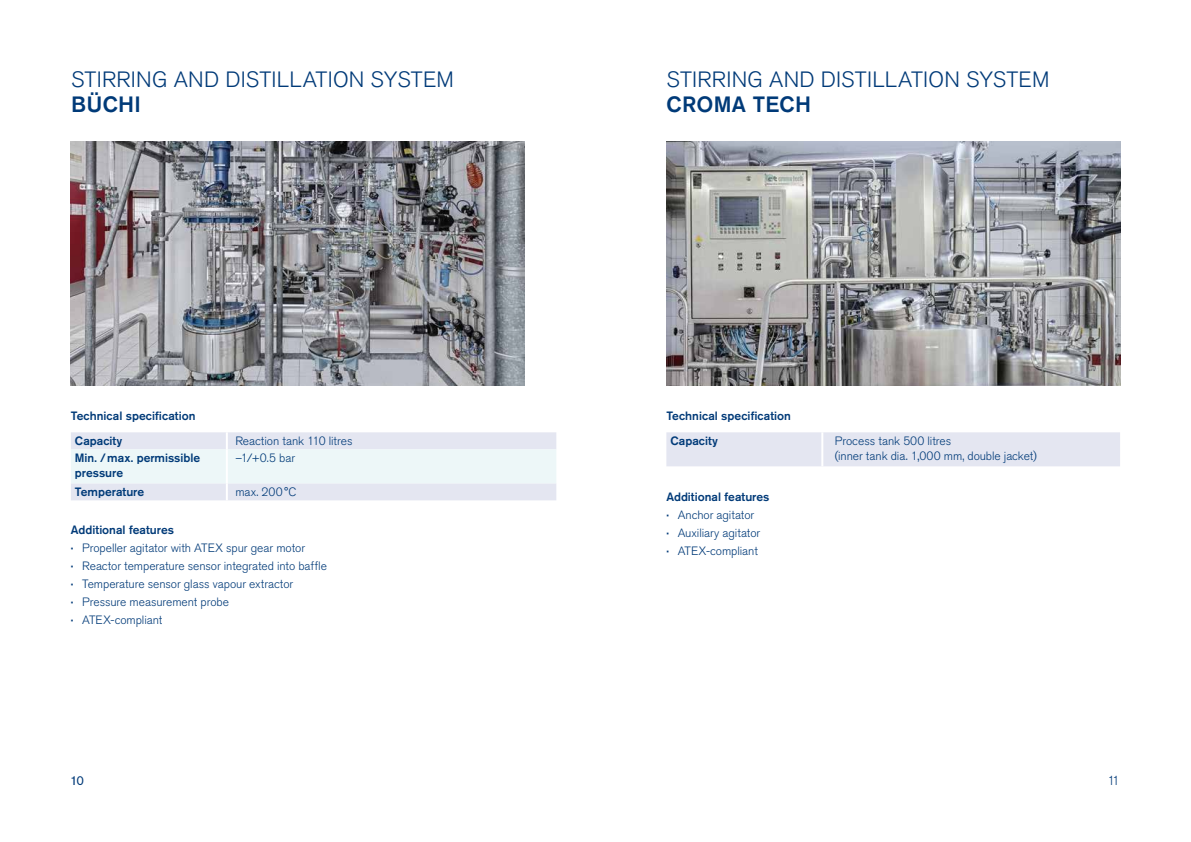
<style>
.page{position:relative;width:1191px;height:842px;background:#fff}
.page>*{position:absolute;margin:0;border:0;box-sizing:border-box;transform-origin:0 0}
.t1{font:300 22px "Akzidenz Grotesk Pro";letter-spacing:.01em;color:#003a78}
.t2{font:500 22px "Akzidenz Grotesk Pro";letter-spacing:.015em;color:#003a78}
.t3{font:13px "Akzidenz Grotesk Pro";color:#003a78}
.t4{font:300 13px "Akzidenz Grotesk Pro";color:#003a78}
.t5{font:300 12px/18px "Akzidenz Grotesk Pro";letter-spacing:-.005em;color:#003a78}
.t6{font:500 12px/25.3px "Akzidenz Grotesk Pro";color:#003a78}
.s1{font-weight:500}
.s2{font-weight:400}
</style>
<div class="page">
<img style="left:71px;top:142px;width:453px;height:244px">
<img style="left:666px;top:142px;width:454px;height:244px">
<svg style="left:71px;top:432px;width:485px;height:68px;background:#e8eef4"></svg>
<div style="left:666px;top:432px;width:454px;height:34px;background:#e4e6f1"></div>
<hr style="left:821px;top:432px;width:2px;height:34px;background:#fff">
<h1 class="t1" style="left:71px;top:65px;width:384px">STIRRING AND DISTILLATION SYSTEM</h1>
<h1 class="t2" style="left:71px;top:90px;width:72px">BÜCHI</h1>
<p class="t6" style="left:75px;top:403px;width:122px;text-indent:-4px">Technical specification<br>Capacity</p>
<p class="t5" style="left:235px;top:432px;width:119px">Reaction tank 110 litres</p>
<p class="t6" style="left:75px;top:451px;width:127px;line-height:14.4px">Min. /max. permissible pressure</p>
<p class="t5" style="left:235px;top:449px;width:61px">–1/+0.5 bar</p>
<p class="t6" style="left:75px;top:479px;width:71px">Temperature</p>
<p class="t5" style="left:235px;top:483px;width:63px">max. 200°C</p>
<p class="t5" style="left:71px;top:521px;width:257px"><span class="s1">Additional features<br>·</span> Propeller agitator with ATEX spur gear motor<br><span class="s1">·</span> Reactor temperature sensor integrated into baffle <span class="s1">·</span> Temperature sensor glass vapour extractor<br><span class="s1">·</span> Pressure measurement probe<br><span class="s1">·</span> ATEX-compliant</p>
<h1 class="t1" style="left:666px;top:65px;width:384px">STIRRING AND DISTILLATION SYSTEM</h1>
<h1 class="t2" style="left:666px;top:90px;width:146px">CROMA TECH</h1>
<p class="t6" style="left:670px;top:403px;width:122px;text-indent:-4px">Technical specification<br>Capacity</p>
<p class="t5" style="left:666px;top:487px;width:105px"><span class="s1">Additional features ·</span> Anchor agitator<br><span class="s1">·</span> Auxiliary agitator<br><span class="s1">·</span> ATEX-compliant</p>
<p class="t5" style="left:835px;top:434px;width:203px;line-height:14.4px">Process tank 500 litres<br>(inner tank dia. 1<span class="s2">,</span>000 mm, double jacket)</p>
<p class="t3" style="left:70px;top:772px;width:15px">10</p>
<p class="t4" style="left:1107px;top:772px;width:14px">11</p>
</div>
